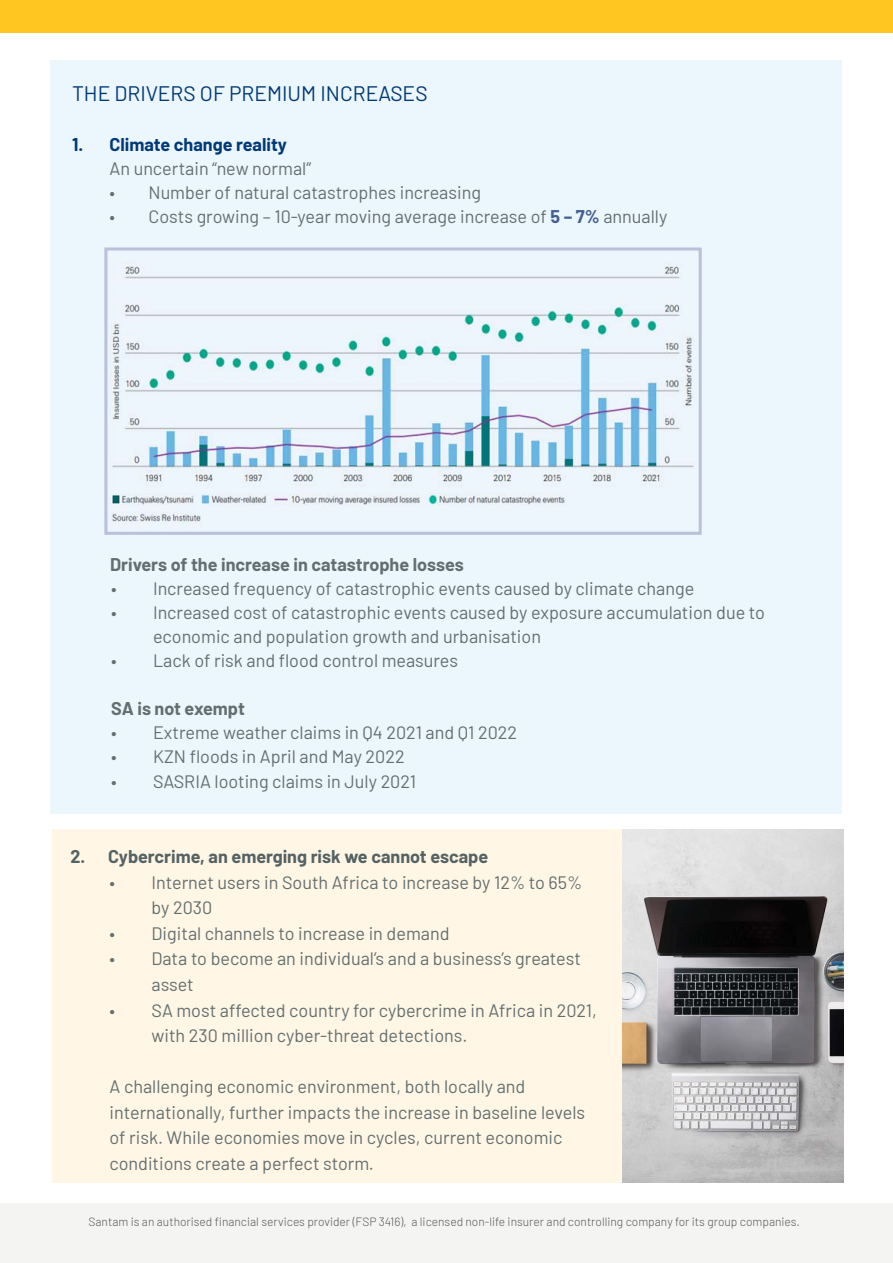
<style>
.page{position:relative;width:893px;height:1263px;background:#fff}
.page>*{position:absolute;margin:0;border:0;box-sizing:border-box;transform-origin:0 0}
.t1{font:21px "Barlow";color:#003976}
.t2{font:18px/25.5px "Barlow";color:#636f6f}
.t3{font:700 18px "Barlow";color:#636f6f}
.t4{font:700 18px "Barlow";color:#546263}
.t5{font:700 18px "Barlow";color:#003976}
.t6{font:300 12px "Barlow";color:#58595b}
.s1{font-weight:700;color:#455f95}
</style>
<div class="page">
<div style="left:52px;top:830px;width:791px;height:353px;background:#fff6e6"></div>
<div style="left:0;top:1203px;width:893px;height:60px;background:#f4f4f3"></div>
<div style="left:51px;top:61px;width:791px;height:753px;background:#ecf6fd"></div>
<div style="left:0;top:0;width:893px;height:33px;background:#ffc520"></div>
<img style="left:109px;top:263px;width:585px;height:266px">
<div style="left:104px;top:247px;width:598px;height:288px;border:3px solid #b9c0d9"></div>
<img style="left:622px;top:830px;width:221px;height:353px">
<p class="t1" style="left:72px;top:78px;width:357px">THE DRIVERS OF PREMIUM INCREASES</p>
<p class="t5" style="left:72px;top:131px;width:216px">1. Climate change reality</p>
<p class="t2" style="left:109px;top:154px;width:203px">An uncertain “new normal”</p>
<p class="t2" style="left:109px;top:178px;width:373px">• Number of natural catastrophes increasing</p>
<p class="t2" style="left:109px;top:202px;width:559px">• Costs growing – 10-year moving average increase of <span class="s1">5 – 7%</span> annually</p>
<p class="t3" style="left:110px;top:551px;width:355px">Drivers of the increase in catastrophe losses</p>
<p class="t2" style="left:111px;top:574px;width:585px">• Increased frequency of catastrophic events caused by climate change</p>
<p class="t2" style="left:153px;top:599px;width:613px;line-height:24px;text-indent:-42px">• Increased cost of catastrophic events caused by exposure accumulation due to economic and population growth and urbanisation</p>
<p class="t2" style="left:111px;top:646px;width:349px">• Lack of risk and flood control measures</p>
<p class="t3" style="left:111px;top:695px;width:135px">SA is not exempt</p>
<p class="t2" style="left:111px;top:718px;width:408px">• Extreme weather claims in Q4 2021 and Q1 2022</p>
<p class="t2" style="left:111px;top:742px;width:295px">• KZN floods in April and May 2022</p>
<p class="t2" style="left:111px;top:768px;width:307px">• SASRIA looting claims in July 2021</p>
<p class="t4" style="left:70px;top:844px;width:419px">2. Cybercrime, an emerging risk we cannot escape</p>
<p class="t2" style="left:152px;top:868px;width:432px;text-indent:-42px">• Internet users in South Africa to increase by 12% to 65% by 2030</p>
<p class="t2" style="left:110px;top:919px;width:341px">• Digital channels to increase in demand</p>
<p class="t2" style="left:152px;top:945px;width:431px;text-indent:-42px">• Data to become an individual’s and a business’s greatest asset</p>
<p class="t2" style="left:152px;top:996px;width:447px;text-indent:-42px">• SA most affected country for cybercrime in Africa in 2021, with 230 million cyber-threat detections.</p>
<p class="t2" style="left:110px;top:1072px;width:477px">A challenging economic environment, both locally and internationally, further impacts the increase in baseline levels of risk. While economies move in cycles, current economic conditions create a perfect storm.</p>
<p class="t6" style="left:89px;top:1213px;width:713px">Santam is an authorised financial services provider (FSP 3416), a licensed non-life insurer and controlling company for its group companies.</p>
</div>
